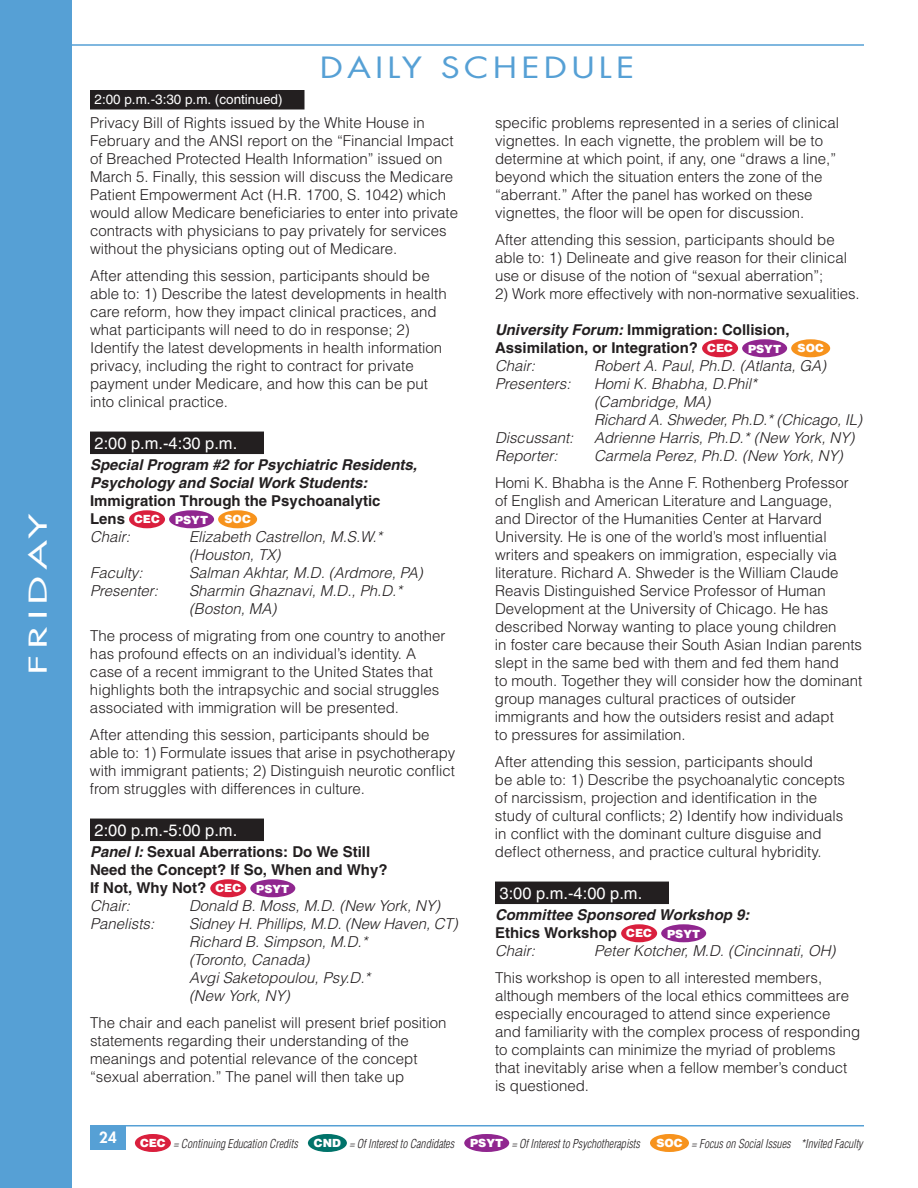
<style>
.page{position:relative;width:918px;height:1188px;background:#fff}
.page>*{position:absolute;margin:0;border:0;box-sizing:border-box;transform-origin:0 0}
.t1{font:28.5px "Futura";letter-spacing:.125em;color:#56a0d5;scale:1.2 1}
.t2{font:24px "Futura";letter-spacing:.125em;color:#fff;scale:1.8 1}
.t3{font:16.5px "Helvetica";color:#fff}
.t4{font:300 15px/18px "Helvetica";color:#231f20}
.t5{font:italic 300 15px/18px "Helvetica";color:#231f20}
.t6{font:700 15px/18px "Helvetica";color:#231f20}
.t7{font:italic 700 15px/18px "Helvetica";color:#231f20}
.t8{font:800 15px "Futura";color:#fff}
.t9{font:13.5px "Helvetica";color:#fff}
.t10{font:italic 300 condensed 12px "Helvetica";color:#231f20;scale:.95 1}
.t11{font:900 11.25px "Helvetica";color:#fff}
.s1{font-style:italic}
.s2{font-weight:900;font-style:normal;font-stretch:normal;font-size:11.25px;color:#fff}
</style>
<div class="page">
<div style="left:90px;top:432px;width:174px;height:22px;background:#231f20"></div>
<div style="left:90px;top:819px;width:174px;height:22px;background:#231f20"></div>
<div style="left:495px;top:882px;width:174px;height:22px;background:#231f20"></div>
<div style="left:661px;top:924px;width:45px;height:18px;background:#90268f;border-radius:50%"></div>
<div style="left:621px;top:924px;width:36px;height:18px;background:#da1f3d;border-radius:50%"></div>
<div style="left:791px;top:339px;width:39px;height:18px;background:#f7931d;border-radius:50%"></div>
<div style="left:742px;top:339px;width:45px;height:18px;background:#90268f;border-radius:50%"></div>
<div style="left:702px;top:339px;width:36px;height:18px;background:#da1f3d;border-radius:50%"></div>
<div style="left:250px;top:879px;width:45px;height:18px;background:#90268f;border-radius:50%"></div>
<div style="left:210px;top:879px;width:36px;height:18px;background:#da1f3d;border-radius:50%"></div>
<div style="left:218px;top:510px;width:39px;height:18px;background:#f7931d;border-radius:50%"></div>
<div style="left:169px;top:510px;width:45px;height:18px;background:#90268f;border-radius:50%"></div>
<div style="left:129px;top:510px;width:36px;height:18px;background:#da1f3d;border-radius:50%"></div>
<hr style="left:54px;top:44px;width:810px;height:2px;background:#56a0d5">
<div style="left:0;top:0;width:72px;height:1188px;background:#56a0d5"></div>
<div style="left:90px;top:90px;width:214px;height:20px;background:#231f20"></div>
<div style="left:90px;top:1126px;width:36px;height:24px;background:#56a0d5"></div>
<hr style="left:90px;top:1125px;width:774px;height:1px;background:#56a0d5">
<div style="left:650px;top:1134px;width:39px;height:18px;background:#f7931d;border-radius:50%"></div>
<div style="left:464px;top:1134px;width:45px;height:18px;background:#90268f;border-radius:50%"></div>
<div style="left:308px;top:1134px;width:39px;height:18px;background:#00736a;border-radius:50%"></div>
<div style="left:135px;top:1134px;width:36px;height:18px;background:#da1f3d;border-radius:50%"></div>
<h2 class="t2" style="left:27px;top:675px;width:91px;rotate:-90deg">FRIDAY</h2>
<p class="t9" style="left:94px;top:95px;width:190px">2:00 p.m.-3:30 p.m. (continued)</p>
<h1 class="t1" style="left:320px;top:54px;width:264px">DAILY SCHEDULE</h1>
<p class="t4" style="left:90px;top:114px;width:370px">Privacy Bill of Rights issued by the White House in February and the ANSI report on the “Financial Impact of Breached Protected Health Information” issued on March 5. Finally, this session will discuss the Medicare Patient Empowerment Act (H.R. 1700, S. 1042) which would allow Medicare beneficiaries to enter into private contracts with physicians to pay privately for services without the physicians opting out of Medicare.</p>
<p class="t4" style="left:90px;top:267px;width:358px">After attending this session, participants should be able to: 1) Describe the latest developments in health care reform, how they impact clinical practices, and what participants will need to do in response; 2)<br>Identify the latest developments in health information privacy, including the right to contract for private payment under Medicare, and how this can be put into clinical practice.</p>
<p class="t3" style="left:94px;top:437px;width:144px">2:00 p.m.-4:30 p.m.</p>
<p class="t7" style="left:90px;top:457px;width:329px">Special Program #2 for Psychiatric Residents,<br>Psychology and Social Work Students:</p>
<p class="t6" style="left:90px;top:493px;width:292px">Immigration Through the Psychoanalytic<br>Lens</p>
<p class="t5" style="left:90px;top:528px;width:42px">Chair:</p>
<p class="t5" style="left:189px;top:528px;width:195px">Elizabeth Castrellon, M.S.W.* (Houston, TX)</p>
<p class="t5" style="left:90px;top:564px;width:54px">Faculty:</p>
<p class="t5" style="left:189px;top:564px;width:235px">Salman Akhtar, M.D. (Ardmore, PA)</p>
<p class="t5" style="left:90px;top:582px;width:70px">Presenter:</p>
<p class="t5" style="left:189px;top:582px;width:215px">Sharmin Ghaznavi, M.D., Ph.D.* (Boston, MA)</p>
<p class="t4" style="left:90px;top:627px;width:357px">The process of migrating from one country to another has profound effects on an individual’s identity. A case of a recent immigrant to the United States that highlights both the intrapsychic and social struggles associated with immigration will be presented.</p>
<p class="t4" style="left:90px;top:726px;width:367px">After attending this session, participants should be able to: 1) Formulate issues that arise in psychotherapy with immigrant patients; 2) Distinguish neurotic conflict from struggles with differences in culture.</p>
<p class="t3" style="left:94px;top:824px;width:144px">2:00 p.m.-5:00 p.m.</p>
<p class="t6" style="left:90px;top:844px;width:299px"><span class="s1">Panel I:</span> Sexual Aberrations: Do We Still<br>Need the Concept? If So, When and Why?<br>If Not, Why Not?</p>
<p class="t5" style="left:90px;top:897px;width:42px">Chair:</p>
<p class="t5" style="left:189px;top:897px;width:253px">Donald B. Moss, M.D. (New York, NY)</p>
<p class="t5" style="left:90px;top:915px;width:66px">Panelists:</p>
<p class="t5" style="left:189px;top:915px;width:270px">Sidney H. Phillips, M.D. (New Haven, CT)<br>Richard B. Simpson, M.D.*<br>(Toronto, Canada)<br>Avgi Saketopoulou, Psy.D.*<br>(New York, NY)</p>
<p class="t4" style="left:90px;top:1014px;width:358px">The chair and each panelist will present brief position statements regarding their understanding of the meanings and potential relevance of the concept “sexual aberration.” The panel will then take up</p>
<p class="t11" style="left:134px;top:513px;width:27px">CEC</p>
<p class="t11" style="left:175px;top:513px;width:35px">PSYT</p>
<p class="t11" style="left:225px;top:513px;width:28px">SOC</p>
<p class="t11" style="left:215px;top:882px;width:27px">CEC</p>
<p class="t11" style="left:256px;top:882px;width:35px">PSYT</p>
<p class="t4" style="left:495px;top:114px;width:346px">specific problems represented in a series of clinical vignettes. In each vignette, the problem will be to determine at which point, if any, one “draws a line,” beyond which the situation enters the zone of the “aberrant.” After the panel has worked on these vignettes, the floor will be open for discussion.</p>
<p class="t4" style="left:495px;top:231px;width:354px">After attending this session, participants should be able to: 1) Delineate and give reason for their clinical use or disuse of the notion of “sexual aberration”;</p>
<p class="t4" style="left:495px;top:285px;width:366px">2) Work more effectively with non-normative sexualities.</p>
<p class="t6" style="left:495px;top:322px;width:296px"><span class="s1">University Forum:</span> Immigration: Collision,<br>Assimilation, or Integration?</p>
<p class="t5" style="left:495px;top:357px;width:42px">Chair:</p>
<p class="t5" style="left:594px;top:357px;width:234px">Robert A. Paul, Ph.D. (Atlanta, GA)</p>
<p class="t5" style="left:495px;top:375px;width:77px">Presenters:</p>
<p class="t5" style="left:594px;top:375px;width:270px">Homi K. Bhabha, D.Phil*<br>(Cambridge, MA)<br>Richard A. Shweder, Ph.D.* (Chicago, IL)</p>
<p class="t5" style="left:495px;top:429px;width:80px">Discussant:</p>
<p class="t5" style="left:594px;top:429px;width:262px">Adrienne Harris, Ph.D.* (New York, NY)</p>
<p class="t5" style="left:495px;top:447px;width:64px">Reporter:</p>
<p class="t5" style="left:594px;top:447px;width:250px">Carmela Perez, Ph.D. (New York, NY)</p>
<p class="t4" style="left:495px;top:474px;width:369px">Homi K. Bhabha is the Anne F. Rothenberg Professor of English and American Literature and Language,<br>and Director of the Humanities Center at Harvard University. He is one of the world’s most influential writers and speakers on immigration, especially via literature. Richard A. Shweder is the William Claude Reavis Distinguished Service Professor of Human Development at the University of Chicago. He has described Norway wanting to place young children<br>in foster care because their South Asian Indian parents slept in the same bed with them and fed them hand<br>to mouth. Together they will consider how the dominant group manages cultural practices of outsider immigrants and how the outsiders resist and adapt<br>to pressures for assimilation.</p>
<p class="t4" style="left:495px;top:753px;width:352px">After attending this session, participants should<br>be able to: 1) Describe the psychoanalytic concepts of narcissism, projection and identification in the study of cultural conflicts; 2) Identify how individuals in conflict with the dominant culture disguise and deflect otherness, and practice cultural hybridity.</p>
<p class="t3" style="left:500px;top:887px;width:144px">3:00 p.m.-4:00 p.m.</p>
<p class="t7" style="left:495px;top:907px;width:256px">Committee Sponsored Workshop 9:</p>
<p class="t6" style="left:495px;top:925px;width:124px">Ethics Workshop</p>
<p class="t5" style="left:495px;top:942px;width:42px">Chair:</p>
<p class="t5" style="left:594px;top:942px;width:243px">Peter Kotcher, M.D. (Cincinnati, OH)</p>
<p class="t4" style="left:495px;top:969px;width:367px">This workshop is open to all interested members, although members of the local ethics committees are especially encouraged to attend since experience<br>and familiarity with the complex process of responding to complaints can minimize the myriad of problems that inevitably arise when a fellow member’s conduct is questioned.</p>
<p class="t11" style="left:707px;top:342px;width:27px">CEC</p>
<p class="t11" style="left:748px;top:342px;width:35px">PSYT</p>
<p class="t11" style="left:798px;top:342px;width:28px">SOC</p>
<p class="t11" style="left:626px;top:927px;width:27px">CEC</p>
<p class="t11" style="left:667px;top:927px;width:35px">PSYT</p>
<p class="t8" style="left:99px;top:1130px;width:19px">24</p>
<p class="t10" style="left:140px;top:1136px;width:168px"><span class="s2">CEC</span> = Continuing Education Credits</p>
<p class="t10" style="left:349px;top:1136px;width:112px">= Of Interest to Candidates</p>
<p class="t10" style="left:512px;top:1136px;width:136px">= Of Interest to Psychotherapists</p>
<p class="t10" style="left:692px;top:1136px;width:182px">= Focus on Social Issues *Invited Faculty</p>
<p class="t11" style="left:314px;top:1136px;width:28px">CND</p>
<p class="t11" style="left:470px;top:1137px;width:35px">PSYT</p>
<p class="t11" style="left:656px;top:1136px;width:28px">SOC</p>
</div>
